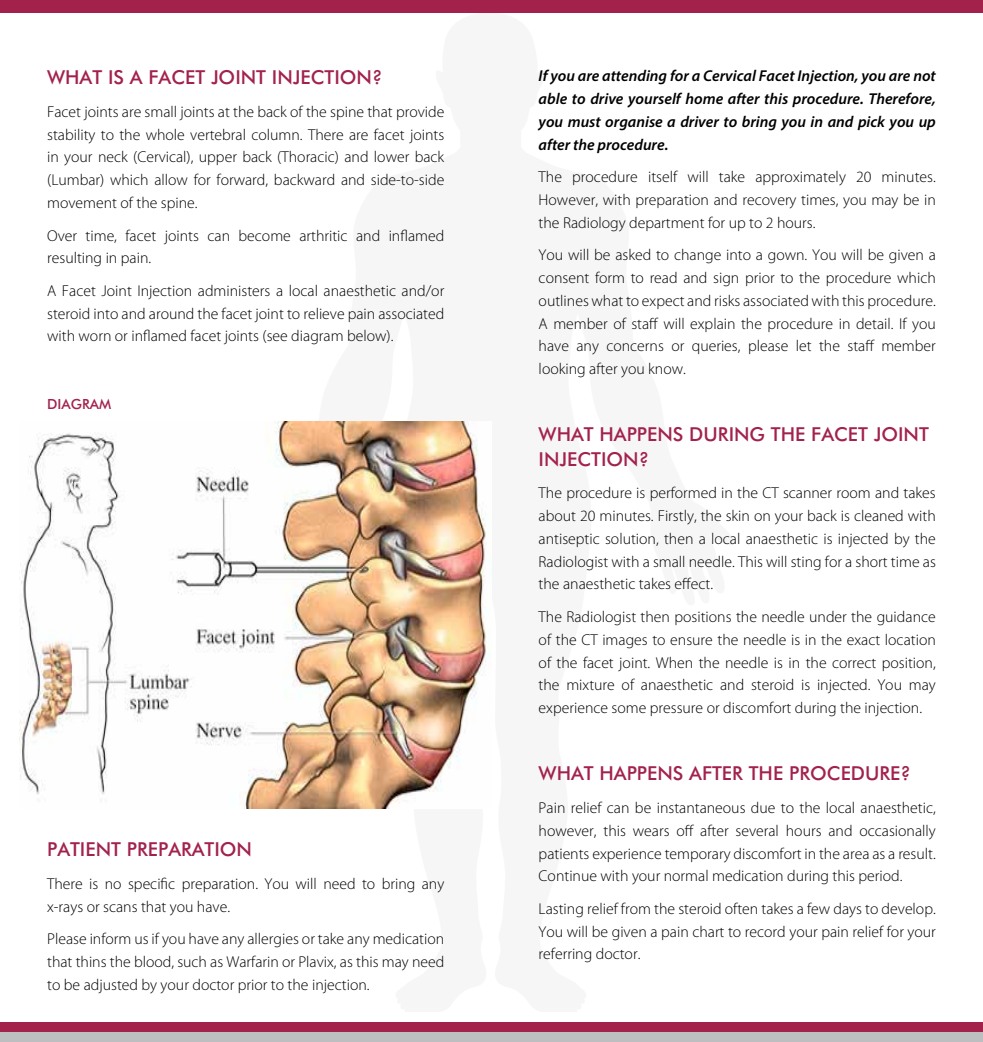
<style>
.page{position:relative;width:983px;height:1042px;background:#fff}
.page>*{position:absolute;margin:0;border:0;box-sizing:border-box;transform-origin:0 0}
.t1{font:500 19.25px/24.5px "Futura BT";color:#a2224c}
.t2{font:300 15.75px/22.8px "Myriad Pro";color:#000;text-align:justify}
.t3{font:italic 600 15.75px/22.8px "Myriad Pro";color:#000;text-align:justify}
.t4{font:500 14px "Futura BT";color:#a2224c}
</style>
<div class="page">
<div style="left:0;top:1022px;width:982px;height:10px;background:#a2224c"></div>
<div style="left:0;top:1032px;width:982px;height:10px;background:#bcbec0"></div>
<img style="left:20px;top:422px;width:471px;height:387px">
<div style="left:0;top:0;width:982px;height:12px;background:#a2224c"></div>
<p class="t1" style="left:47px;top:65px;width:337px">WHAT IS A FACET JOINT INJECTION?</p>
<p class="t2" style="left:47px;top:100px;width:398px">Facet joints are small joints at the back of the spine that provide stability to the whole vertebral column. There are facet joints in your neck (Cervical), upper back (Thoracic) and lower back (Lumbar) which allow for forward, backward and side-to-side movement of the spine.</p>
<p class="t2" style="left:47px;top:224px;width:398px">Over time, facet joints can become arthritic and inflamed resulting in pain.</p>
<p class="t2" style="left:47px;top:280px;width:398px">A Facet Joint Injection administers a local anaesthetic and/or steroid into and around the facet joint to relieve pain associated with worn or inflamed facet joints (see diagram below).</p>
<p class="t4" style="left:47px;top:395px;width:10px">DIAGRA</p>
<p class="t4" style="left:99px;top:395px;width:14px">M</p>
<p class="t1" style="left:47px;top:837px;width:206px">PATIENT PREPARATION</p>
<p class="t2" style="left:47px;top:872px;width:398px">There is no specific preparation. You will need to bring any x-rays or scans that you have.</p>
<p class="t2" style="left:47px;top:928px;width:398px">Please inform us if you have any allergies or take any medication that thins the blood, such as Warfarin or Plavix, as this may need to be adjusted by your doctor prior to the injection.</p>
<p class="t3" style="left:538px;top:64px;width:398px">If you are attending for a Cervical Facet Injection, you are not able to drive yourself home after this procedure. Therefore, you must organise a driver to bring you in and pick you up after the procedure.</p>
<p class="t2" style="left:538px;top:166px;width:398px">The procedure itself will take approximately 20 minutes.<br>However, with preparation and recovery times, you may be in the Radiology department for up to 2 hours.</p>
<p class="t2" style="left:538px;top:244px;width:398px">You will be asked to change into a gown. You will be given a consent form to read and sign prior to the procedure which outlines what to expect and risks associated with this procedure.<br>A member of staff will explain the procedure in detail. If you have any concerns or queries, please let the staff member looking after you know.</p>
<p class="t1" style="left:538px;top:422px;width:391px">WHAT HAPPENS DURING THE FACET JOINT<br>I NJECTION?</p>
<p class="t2" style="left:538px;top:482px;width:398px">The procedure is performed in the CT scanner room and takes about 20 minutes. Firstly, the skin on your back is cleaned with antiseptic solution, then a local anaesthetic is injected by the Radiologist with a small needle. This will sting for a short time as the anaesthetic takes effect.</p>
<p class="t2" style="left:538px;top:606px;width:398px">The Radiologist then positions the needle under the guidance of the CT images to ensure the needle is in the exact location of the facet joint. When the needle is in the correct position, the mixture of anaesthetic and steroid is injected. You may experience some pressure or discomfort during the injection.</p>
<p class="t1" style="left:538px;top:761px;width:374px">WHAT HAPPENS AFTER THE PROCEDURE?</p>
<p class="t2" style="left:538px;top:796px;width:398px">Pain relief can be instantaneous due to the local anaesthetic, however, this wears off after several hours and occasionally patients experience temporary discomfort in the area as a result.<br>Continue with your normal medication during this period.</p>
<p class="t2" style="left:538px;top:897px;width:398px">Lasting relief from the steroid often takes a few days to develop.<br>You will be given a pain chart to record your pain relief for your referring doctor.</p>
</div>
